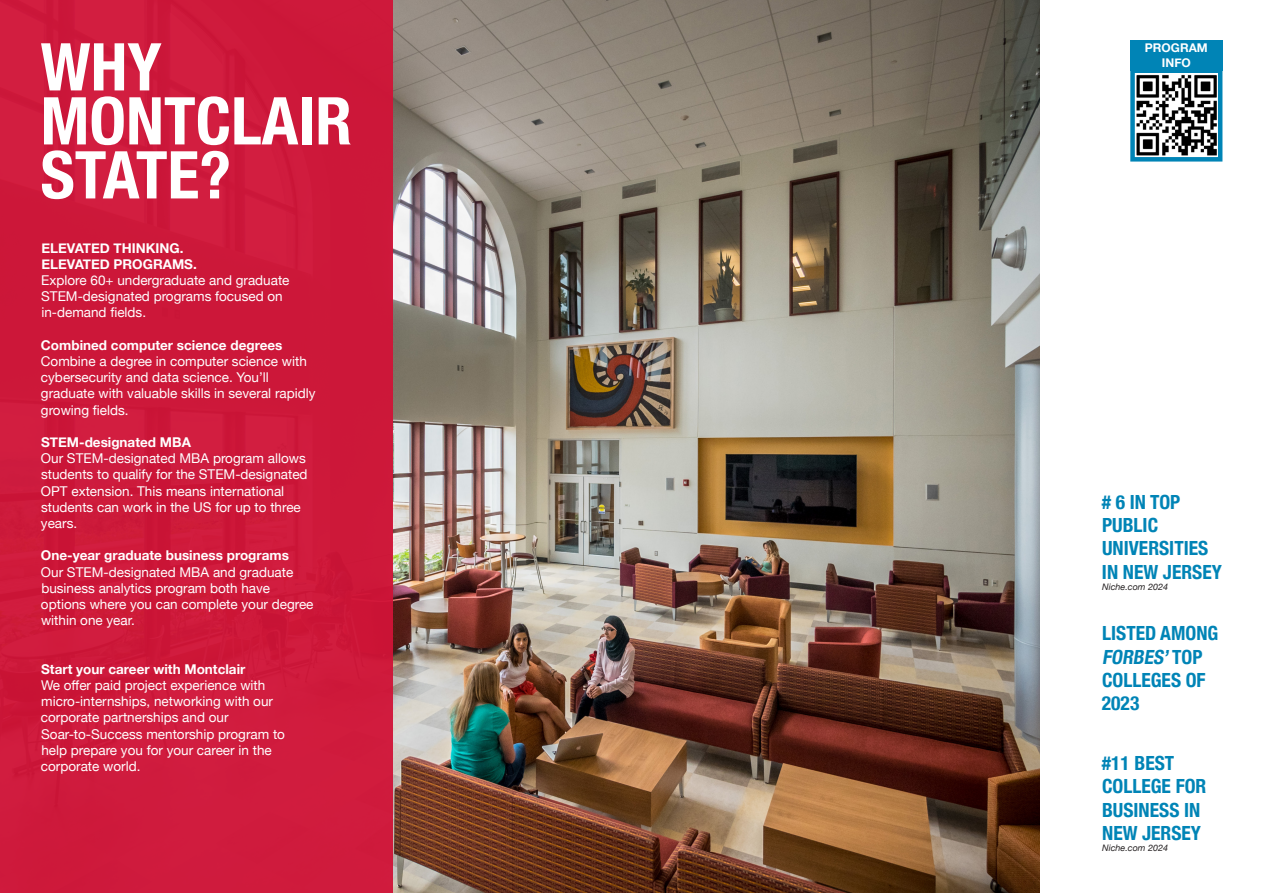
<style>
.page{position:relative;width:1263px;height:893px;background:#fff}
.page>*{position:absolute;margin:0;border:0;box-sizing:border-box;transform-origin:0 0}
.t1{font:700 condensed 66px/54px "Helvetica Neue";color:#fff}
.t2{font:700 condensed 19.5px/23.4px "Helvetica Neue";color:#0084b6}
.t3{font:13.5px/16.2px "Helvetica Neue";color:#fff}
.t4{font:700 13.5px "Helvetica Neue";color:#fff}
.t5{font:700 12px/14.4px "Helvetica Neue";color:#fff;text-align:center}
.t6{font:italic 9px "Helvetica Neue";color:#231f20}
.s1{font-style:italic}
</style>
<div class="page">
<img style="left:393px;top:0;width:647px;height:893px">
<div style="left:0;top:0;width:393px;height:893px;background:#d11337"></div>
<img style="left:1136px;top:75px;width:81px;height:81px">
<div style="left:1130px;top:68px;width:92px;height:94px;border:4px solid #0084b6"></div>
<div style="left:1130px;top:40px;width:92px;height:31px;background:#0084b6"></div>
<p class="t1" style="left:40px;top:35px;width:123px">WHY</p>
<p class="t1" style="left:40px;top:89px;width:313px">MONTCLAIR<br>STATE?</p>
<p class="t4" style="left:41px;top:237px;width:144px">ELEVATED THINKING.</p>
<p class="t4" style="left:41px;top:253px;width:157px">ELEVATED PROGRAMS.</p>
<p class="t3" style="left:41px;top:273px;width:250px">Explore 60+ undergraduate and graduate<br>STEM-designated programs focused on</p>
<p class="t3" style="left:41px;top:305px;width:106px">in-demand fields.</p>
<p class="t4" style="left:41px;top:334px;width:243px">Combined computer science degrees</p>
<p class="t3" style="left:41px;top:354px;width:268px">Combine a degree in computer science with</p>
<p class="t3" style="left:41px;top:370px;width:276px">cybersecurity and data science. You’ll graduate with valuable skills in several rapidly growing fields.</p>
<p class="t4" style="left:41px;top:432px;width:151px">STEM-designated MBA</p>
<p class="t3" style="left:41px;top:451px;width:268px">Our STEM-designated MBA program allows students to qualify for the STEM-designated OPT extension. This means international students can work in the US for up to three years.</p>
<p class="t4" style="left:41px;top:545px;width:249px">One-year graduate business programs</p>
<p class="t3" style="left:41px;top:564px;width:274px">Our STEM-designated MBA and graduate business analytics program both have options where you can complete your degree within one year.</p>
<p class="t4" style="left:41px;top:658px;width:206px">Start your career with Montclair</p>
<p class="t3" style="left:41px;top:678px;width:226px">We offer paid project experience with</p>
<p class="t3" style="left:41px;top:694px;width:234px">micro-internships, networking with our corporate partnerships and our</p>
<p class="t3" style="left:41px;top:726px;width:245px">Soar-to-Success mentorship program to</p>
<p class="t3" style="left:41px;top:743px;width:232px">help prepare you for your career in the corporate world.</p>
<p class="t5" style="left:1145px;top:41px;width:64px">PROGRAM<br>INFO</p>
<p class="t2" style="left:1102px;top:489px;width:122px"># 6 IN TOP<br>PUBLIC<br>UNIVERSITIES<br>IN NEW JERSEY</p>
<p class="t6" style="left:1102px;top:580px;width:67px">Niche.com 2024</p>
<p class="t2" style="left:1102px;top:620px;width:118px">LISTED AMONG<br><span class="s1">FORBES’</span>T O P<br>COLLEGES OF<br>2023</p>
<p class="t2" style="left:1102px;top:750px;width:106px">#11 BEST<br>COLLEGE FOR<br>BUSINESS IN<br>NEW JERSEY</p>
<p class="t6" style="left:1102px;top:841px;width:67px">Niche.com 2024</p>
</div>
